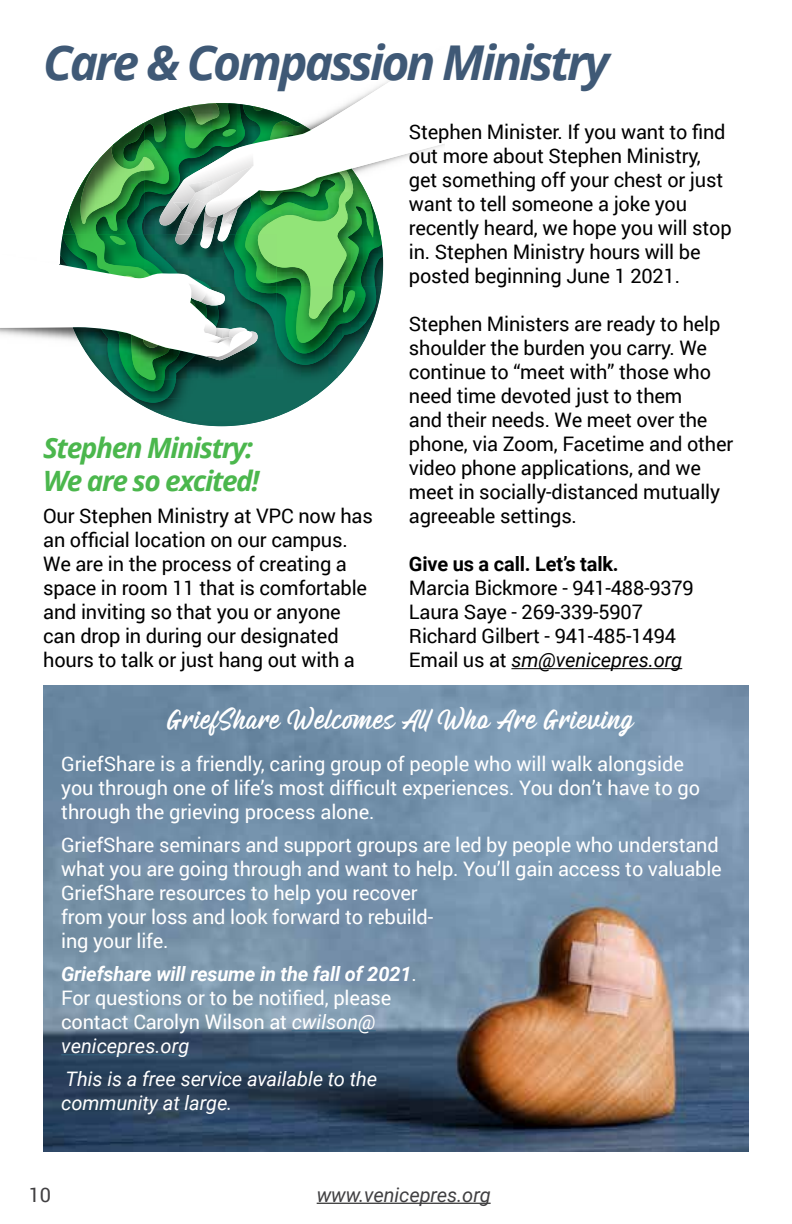
<style>
.page{position:relative;width:792px;height:1224px;background:#fff}
.page>*{position:absolute;margin:0;border:0;box-sizing:border-box;transform-origin:0 0}
.t1{font:italic 700 48px "Open Sans";letter-spacing:-.06em;color:#3f5976}
.t2{font:28px "Billskates";color:#fff}
.t3{font:italic 700 28px/33.6px "Open Sans";letter-spacing:-.05em;color:#4bb74d}
.t4{font:20px/24px "Roboto";letter-spacing:-.01em;color:#000}
.t5{font:20px/24px "Roboto";letter-spacing:-.01em;color:#fff}
.t6{font:italic 20px/24px "Roboto";letter-spacing:-.005em;color:#fff}
.t7{font:700 20px "Roboto";letter-spacing:-.01em;color:#000}
.t8{font:italic 20px "Roboto";letter-spacing:-.005em;color:#414042}
.t9{font:20px "Roboto";color:#414042}
.s1{font-style:italic}
.s2{font-weight:700;font-style:italic}
</style>
<div class="page">
<hr style="left:317px;top:1203px;width:174px;height:1px;background:#000">
<img style="left:185px;top:422px;width:73px;height:4px">
<img style="left:151px;top:410px;width:141px;height:12px">
<img style="left:132px;top:380px;width:203px;height:30px">
<img style="left:138px;top:399px;width:28px;height:4px">
<img style="left:378px;top:287px;width:4px;height:18px">
<img style="left:366px;top:322px;width:7px;height:15px">
<img style="left:337px;top:353px;width:18px;height:18px">
<img style="left:276px;top:353px;width:7px;height:27px">
<img style="left:328px;top:353px;width:9px;height:27px">
<img style="left:283px;top:359px;width:18px;height:21px">
<img style="left:311px;top:358px;width:17px;height:22px">
<img style="left:301px;top:365px;width:10px;height:15px">
<svg style="left:337px;top:371px;width:6px;height:7px"></svg>
<img style="left:366px;top:287px;width:12px;height:35px">
<img style="left:287px;top:353px;width:9px;height:10px">
<img style="left:324px;top:353px;width:9px;height:5px">
<img style="left:315px;top:353px;width:9px;height:10px">
<svg style="left:279px;top:353px;width:9px;height:6px"></svg>
<img style="left:296px;top:353px;width:19px;height:12px">
<img style="left:276px;top:287px;width:90px;height:66px">
<img style="left:123px;top:123px;width:21px;height:21px">
<img style="left:114px;top:136px;width:9px;height:8px">
<img style="left:293px;top:287px;width:18px;height:56px">
<img style="left:329px;top:287px;width:18px;height:30px">
<img style="left:346px;top:290px;width:10px;height:21px">
<img style="left:320px;top:310px;width:9px;height:22px">
<img style="left:311px;top:319px;width:9px;height:21px">
<img style="left:309px;top:287px;width:24px;height:23px">
<img style="left:308px;top:310px;width:14px;height:9px">
<img style="left:357px;top:250px;width:17px;height:37px">
<img style="left:276px;top:250px;width:81px;height:37px">
<img style="left:144px;top:116px;width:14px;height:28px">
<svg style="left:158px;top:73px;width:287px;height:177px"></svg>
<img style="left:92px;top:361px;width:9px;height:11px">
<img style="left:108px;top:380px;width:168px;height:19px">
<img style="left:118px;top:380px;width:58px;height:19px">
<img style="left:133px;top:380px;width:31px;height:11px">
<img style="left:101px;top:293px;width:175px;height:87px">
<img style="left:117px;top:361px;width:90px;height:19px">
<img style="left:259px;top:287px;width:17px;height:6px">
<img style="left:130px;top:361px;width:66px;height:19px">
<img style="left:259px;top:283px;width:17px;height:4px">
<img style="left:259px;top:266px;width:17px;height:17px">
<img style="left:259px;top:234px;width:17px;height:32px">
<svg style="left:0;top:144px;width:259px;height:217px"></svg>
<img style="left:43px;top:686px;width:706px;height:466px">
<hr style="left:292px;top:1030px;width:84px;height:1px;background:#356886">
<hr style="left:61px;top:1054px;width:128px;height:1px;background:#356886">
<hr style="left:511px;top:668px;width:171px;height:1px;background:#000">
<h1 class="t1" style="left:43px;top:29px;width:568px">Care &amp; Compassion Ministry</h1>
<h2 class="t3" style="left:43px;top:430px;width:218px">Stephen Ministry:<br>We are so excited!</h2>
<p class="t4" style="left:43px;top:503px;width:331px">Our Stephen Ministry at VPC now has an official location on our campus.<br>We are in the process of creating a space in room 11 that is comfortable and inviting so that you or anyone can drop in during our designated hours to talk or just hang out with a</p>
<p class="t4" style="left:409px;top:119px;width:324px">Stephen Minister. If you want to find out more about Stephen Ministry, get something off your chest or just want to tell someone a joke you recently heard, we hope you will stop in. Stephen Ministry hours will be posted beginning June 1 2021.</p>
<p class="t4" style="left:409px;top:311px;width:326px">Stephen Ministers are ready to help shoulder the burden you carry. We continue to “meet with” those who need time devoted just to them<br>and their needs. We meet over the phone, via Zoom, Facetime and other video phone applications, and we meet in socially-distanced mutually agreeable settings.</p>
<p class="t7" style="left:409px;top:550px;width:211px">Give us a call. Let’s talk.</p>
<p class="t4" style="left:409px;top:575px;width:286px">Marcia Bickmore - 941-488-9379<br>Laura Saye - 269-339-5907<br>Richard Gilbert - 941-485-1494<br>Email us at <span class="s1">sm@venicepres.org</span></p>
<h2 class="t2" style="left:167px;top:703px;width:468px">GriefShare Welcomes All Who Are Grieving</h2>
<p class="t5" style="left:61px;top:751px;width:640px">GriefShare is a friendly, caring group of people who will walk alongside you through one of life’s most difficult experiences. You don’t have to go through the grieving process alone.</p>
<p class="t5" style="left:61px;top:832px;width:662px">GriefShare seminars and support groups are led by people who understand what you are going through and want to help. You’ll gain access to valuable GriefShare resources to help you recover<br>from your loss and look forward to rebuild-<br>ing your life.</p>
<p class="t5" style="left:61px;top:961px;width:357px"><span class="s2">Griefshare will resume in the fall of 2021</span>.<br>For questions or to be notified, please contact Carolyn Wilson at <span class="s1">cwilson@ venicepres.org</span></p>
<p class="t6" style="left:61px;top:1067px;width:318px">This is a free service available to the community at large.</p>
<p class="t9" style="left:29px;top:1181px;width:24px">10</p>
<p class="t8" style="left:317px;top:1181px;width:176px">www.venicepres.org</p>
</div>
